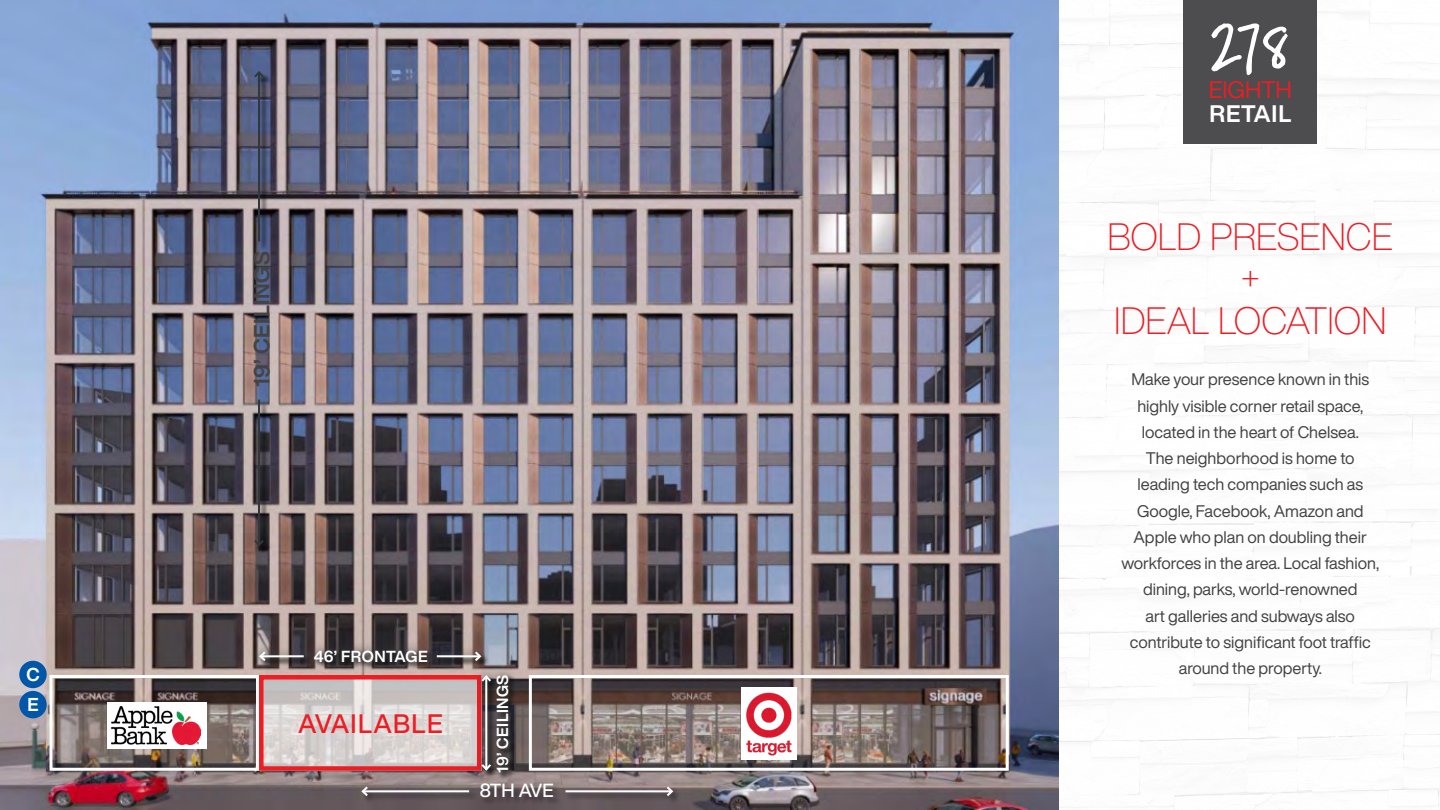
<style>
.page{position:relative;width:1440px;height:810px;background:#fff}
.page>*{position:absolute;margin:0;border:0;box-sizing:border-box;transform-origin:0 0}
.t1{font:300 expanded 37.5px/42px "Helvetica Now Display";color:#ed1d24;text-align:center}
.t2{font:500 26.25px "Helvetica Now Display";letter-spacing:.05em;color:#ed1d24}
.t3{font:23.55px "Helvetica Now Display";color:#ed1d24}
.t4{font:700 23.55px "Helvetica Now Display";letter-spacing:.035em;color:#fff}
.t5{font:700 21.75px "Helvetica Now Display";letter-spacing:.03em;color:#434345}
.t6{font:500 18.75px "Helvetica Now Display";letter-spacing:-.02em;color:#fff}
.t7{font:700 18.38px/30.2px "Helvetica Now Display";color:#fff}
.t8{font:16.5px/26.2px "Helvetica Now Display";color:#434345;text-align:center}
.t9{font:700 15.75px "Helvetica Now Display";letter-spacing:.03em;color:#fff}
</style>
<div class="page">
<img style="left:0;top:0;width:1060px;height:810px">
<div style="left:19px;top:661px;width:28px;height:27px;background:#0057a8;border-radius:50%"></div>
<div style="left:19px;top:691px;width:28px;height:27px;background:#0057a8;border-radius:50%"></div>
<div style="left:256px;top:72px;width:16px;height:178px;background:#000;opacity:.75"></div>
<hr style="left:258px;top:72px;width:2px;height:169px;background:#30383b">
<svg style="left:252px;top:69px;width:14px;height:11px"></svg>
<div style="left:256px;top:401px;width:16px;height:153px;background:#000;opacity:.75"></div>
<hr style="left:258px;top:400px;width:2px;height:145px;background:#30383b">
<svg style="left:252px;top:538px;width:14px;height:10px"></svg>
<div style="left:1183px;top:0;width:134px;height:143px;background:#4d4d4f"></div>
<svg style="left:1211px;top:23px;width:77px;height:52px"></svg>
<div style="left:480px;top:783px;width:81px;height:22px;background:#000;opacity:.45"></div>
<div style="left:565px;top:787px;width:116px;height:17px;background:#000;opacity:.45"></div>
<hr style="left:566px;top:790px;width:106px;height:2px;background:#fff">
<svg style="left:665px;top:784px;width:10px;height:14px"></svg>
<div style="left:361px;top:787px;width:116px;height:17px;background:#000;opacity:.45"></div>
<hr style="left:363px;top:790px;width:106px;height:2px;background:#fff">
<svg style="left:360px;top:784px;width:10px;height:14px"></svg>
<div style="left:50px;top:675px;width:209px;height:96px;border:3px solid #fff"></div>
<div style="left:529px;top:675px;width:480px;height:96px;border:3px solid #fff"></div>
<div style="left:107px;top:702px;width:99px;height:46px;background:#fff"></div>
<img style="left:112px;top:706px;width:88px;height:38px">
<div style="left:741px;top:687px;width:56px;height:73px;background:#fff"></div>
<img style="left:746px;top:692px;width:46px;height:64px">
<svg style="left:264px;top:680px;width:209px;height:86px;background:#d6d2d0"></svg>
<div style="left:259px;top:675px;width:223px;height:96px;border:4px solid #ed1d24"></div>
<svg style="left:306px;top:641px;width:130px;height:30px;background:#5c5251"></svg>
<svg style="left:251px;top:644px;width:61px;height:25px"></svg>
<hr style="left:261px;top:655px;width:43px;height:2px;background:#fff">
<svg style="left:258px;top:649px;width:10px;height:14px"></svg>
<svg style="left:428px;top:644px;width:62px;height:25px"></svg>
<hr style="left:437px;top:655px;width:43px;height:2px;background:#fff">
<svg style="left:473px;top:649px;width:10px;height:14px"></svg>
<svg style="left:488px;top:666px;width:29px;height:115px;background:#4a4243"></svg>
<svg style="left:473px;top:667px;width:26px;height:112px;background:#835a5b"></svg>
<hr style="left:485px;top:676px;width:2px;height:93px;background:#fff">
<svg style="left:479px;top:674px;width:14px;height:10px"></svg>
<svg style="left:479px;top:762px;width:14px;height:10px"></svg>
<p class="t7" style="left:26px;top:660px;width:15px">C<br>E</p>
<h3 class="t5" style="left:247px;top:387px;width:137px;rotate:-90deg">19’ CEILINGS</h3>
<p class="t9" style="left:314px;top:645px;width:115px">46’ FRONTAGE</p>
<h2 class="t2" style="left:298px;top:705px;width:146px">AVAILABLE</h2>
<p class="t9" style="left:492px;top:773px;width:100px;rotate:-90deg">19’ CEILINGS</p>
<p class="t6" style="left:480px;top:777px;width:75px">8TH AVE</p>
<h3 class="t3" style="left:1209px;top:73px;width:85px">EIGHTH</h3>
<h3 class="t4" style="left:1209px;top:97px;width:83px">RETAIL</h3>
<h1 class="t1" style="left:1108px;top:216px;width:287px">BOLD PRESENCE +<br>IDEAL LOCATION</h1>
<p class="t8" style="left:1121px;top:366px;width:259px">Make your presence known in this highly visible corner retail space, located in the heart of Chelsea.<br>The neighborhood is home to leading tech companies such as<br>Google, Facebook, Amazon and<br>Apple who plan on doubling their workforces in the area. Local fashion, dining, parks, world-renowned<br>art galleries and subways also contribute to significant foot traffic around the property.</p>
</div>
